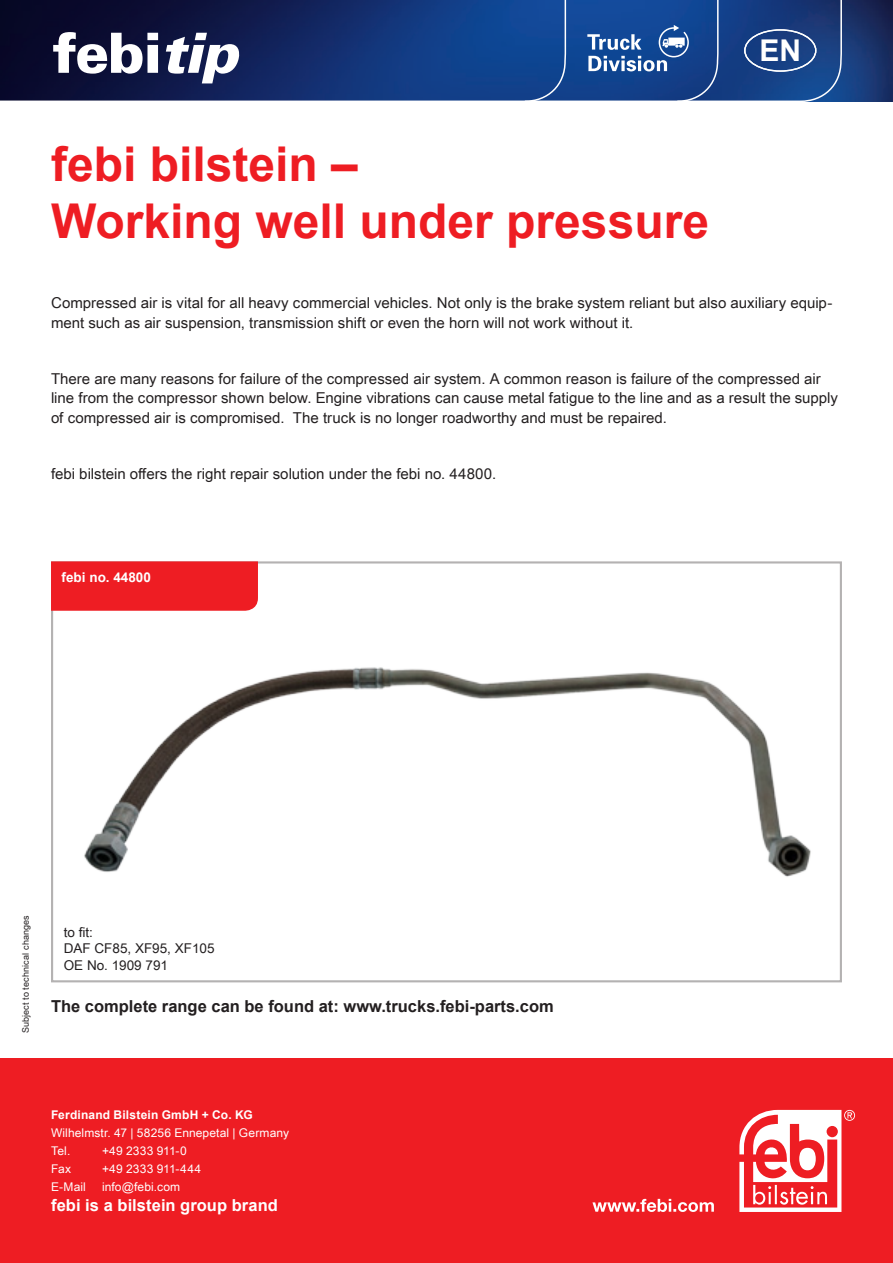
<style>
.page{position:relative;width:893px;height:1263px;background:#fff}
.page>*{position:absolute;margin:0;border:0;box-sizing:border-box;transform-origin:0 0}
.t1{font:700 48px/57px "Arial";color:#ee1d23}
.t2{font:700 30px "Arial";color:#fff}
.t3{font:700 16.5px "Arial";color:#231f20}
.t4{font:700 16.5px "Arial";letter-spacing:.005em;color:#fff}
.t5{font:15px/19.5px "Arial Unicode MS";color:#231f20}
.t6{font:13.5px/16.5px "Arial Unicode MS";color:#231f20}
.t7{font:700 13.5px "Arial";color:#fff}
.t8{font:12px/18px "Arial Unicode MS";letter-spacing:.01em;color:#fff}
.t9{font:700 12px "Arial";letter-spacing:.015em;color:#fff}
.t10{font:9px "Arial Unicode MS";letter-spacing:.02em;color:#231f20}
</style>
<div class="page">
<img style="left:843px;top:0;width:50px;height:102px">
<svg style="left:0;top:0;width:843px;height:102px;background:#163470"></svg>
<div style="left:0;top:1059px;width:893px;height:204px;background:#ee1d23"></div>
<svg style="left:739px;top:1110px;width:116px;height:102px"></svg>
<svg style="left:592px;top:1199px;width:122px;height:13px"></svg>
<div style="left:744px;top:29px;width:72px;height:43px;border:1px solid #fff;border-radius:50%"></div>
<svg style="left:53px;top:32px;width:187px;height:51px"></svg>
<svg style="left:587px;top:0;width:132px;height:102px;background:#2a579b"></svg>
<div style="left:51px;top:561px;width:207px;height:50px;background:#ee1d23"></div>
<img style="left:84px;top:667px;width:727px;height:210px">
<h1 class="t1" style="left:51px;top:137px;width:659px">febi bilstein –<br>Working well under pressure</h1>
<h2 class="t2" style="left:759px;top:31px;width:43px">EN</h2>
<p class="t5" style="left:51px;top:293px;width:783px">Compressed air is vital for all heavy commercial vehicles. Not only is the brake system reliant but also auxiliary equip&shy;ment such as air suspension, transmission shift or even the horn will not work without it.</p>
<p class="t5" style="left:51px;top:369px;width:789px">There are many reasons for failure of the compressed air system. A common reason is failure of the compressed air line from the compressor shown below. Engine vibrations can cause metal fatigue to the line and as a result the supply of compressed air is compromised. The truck is no longer roadworthy and must be repaired.</p>
<p class="t5" style="left:51px;top:464px;width:447px">febi bilstein offers the right repair solution under the febi no. 44800.</p>
<p class="t7" style="left:62px;top:568px;width:91px">febi no. 44800</p>
<p class="t10" style="left:19px;top:1033px;width:120px;rotate:-90deg">Subject to technical changes</p>
<p class="t6" style="left:64px;top:923px;width:152px">to fit:<br>DAF CF85, XF95, XF105<br>OE No. 1909 791</p>
<p class="t3" style="left:51px;top:995px;width:504px">The complete range can be found at: www.trucks.febi-parts.com</p>
<p class="t9" style="left:51px;top:1106px;width:203px">Ferdinand Bilstein GmbH + Co. KG</p>
<p class="t8" style="left:51px;top:1123px;width:240px">Wilhelmstr. 47 | 58256 Ennepetal | Germany<br>Tel.</p>
<p class="t8" style="left:102px;top:1141px;width:86px">+49 2333 911-0</p>
<p class="t8" style="left:51px;top:1159px;width:22px">Fax</p>
<p class="t8" style="left:102px;top:1159px;width:101px">+49 2333 911-444</p>
<p class="t8" style="left:51px;top:1177px;width:36px">E-Mail</p>
<p class="t8" style="left:102px;top:1177px;width:80px">info@febi.com</p>
<p class="t4" style="left:51px;top:1194px;width:228px">febi is a bilstein group brand</p>
</div>
